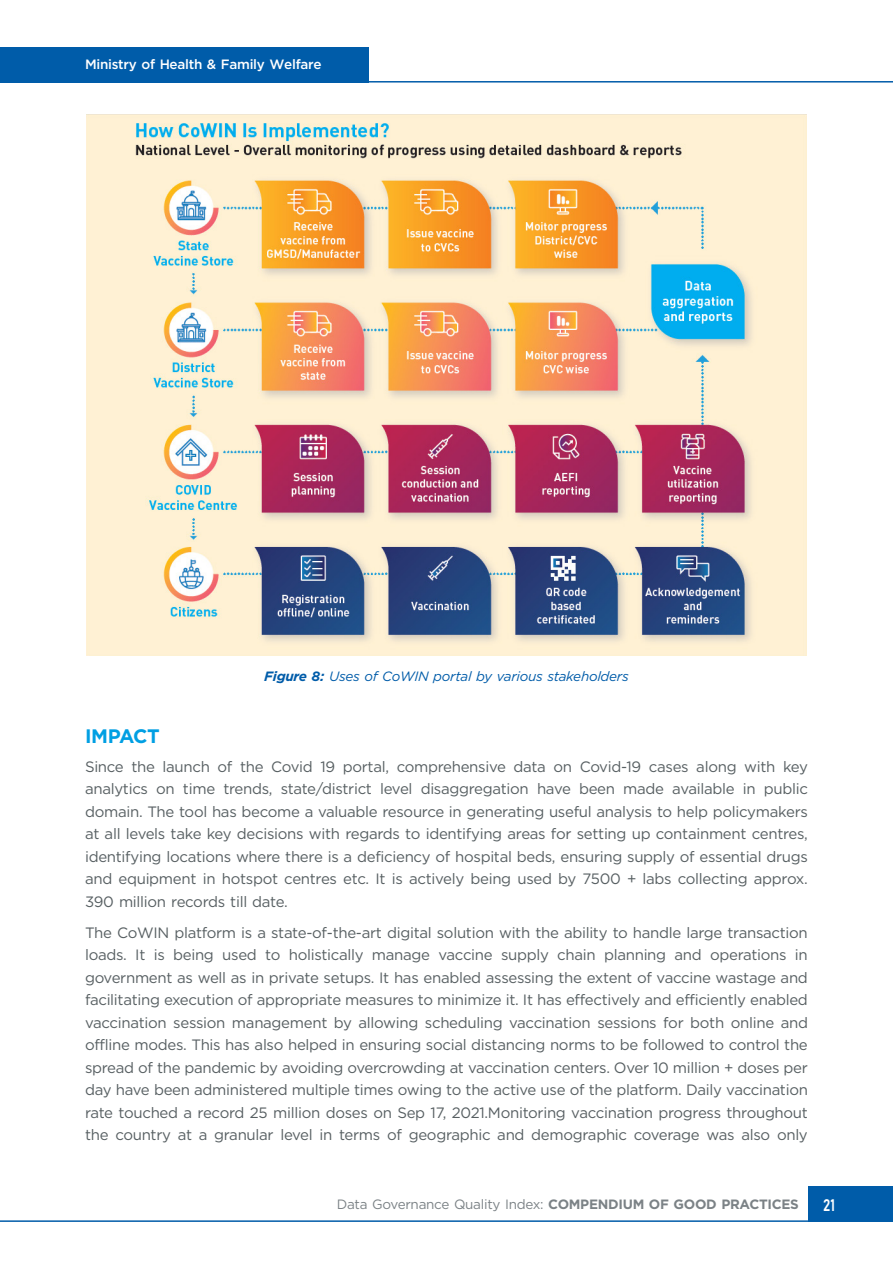
<style>
.page{position:relative;width:893px;height:1263px;background:#fff}
.page>*{position:absolute;margin:0;border:0;box-sizing:border-box;transform-origin:0 0}
.t1{font:700 19.5px "Gotham";letter-spacing:-.02em;color:#009fe3}
.t2{font:16.5px "Bahnschrift";color:#fff;scale:.85 1}
.t3{font:15px/22.5px "Gotham";letter-spacing:-.02em;color:#575f62;text-align:justify}
.t4{font:13.5px "Gotham";letter-spacing:-.02em;color:#7b8286}
.Capation{font:italic 13.5px "Gotham";letter-spacing:-.02em;color:#005ca9}
.t5{font:500 13.5px "Gotham";letter-spacing:-.02em;color:#fff}
.s1{font-weight:700}
</style>
<div class="page">
<img style="left:86px;top:115px;width:721px;height:540px">
<hr style="left:0;top:81px;width:893px;height:2px;background:#005ca9">
<div style="left:0;top:47px;width:369px;height:35px;background:#005ca9"></div>
<hr style="left:0;top:1220px;width:893px;height:2px;background:#005ca9">
<div style="left:808px;top:1186px;width:85px;height:36px;background:#005ca9"></div>
<p class="t5" style="left:85px;top:55px;width:238px">Ministry of Health &amp; Family Welfare</p>
<p class="Capation" style="left:264px;top:668px;width:366px"><span class="s1">Figure 8:</span> Uses of CoWIN portal by various stakeholders</p>
<h1 class="t1" style="left:85px;top:723px;width:76px">IMPACT</h1>
<p class="t3" style="left:85px;top:755px;width:724px">Since the launch of the Covid 19 portal, comprehensive data on Covid-19 cases along with key analytics on time trends, state/district level disaggregation have been made available in public domain. The tool has become a valuable resource in generating useful analysis to help policymakers at all levels take key decisions with regards to identifying areas for setting up containment centres, identifying locations where there is a deficiency of hospital beds, ensuring supply of essential drugs and equipment in hotspot centres etc. It is actively being used by 7500 + labs collecting approx.<br>390 million records till date.</p>
<p class="t3" style="left:85px;top:921px;width:724px">The CoWIN platform is a state-of-the-art digital solution with the ability to handle large transaction loads. It is being used to holistically manage vaccine supply chain planning and operations in government as well as in private setups. It has enabled assessing the extent of vaccine wastage and facilitating execution of appropriate measures to minimize it. It has effectively and efficiently enabled vaccination session management by allowing scheduling vaccination sessions for both online and offline modes. This has also helped in ensuring social distancing norms to be followed to control the spread of the pandemic by avoiding overcrowding at vaccination centers. Over 10 million + doses per day have been administered multiple times owing to the active use of the platform. Daily vaccination rate touched a record 25 million doses on Sep 17, 2021.Monitoring vaccination progress throughout the country at a granular level in terms of geographic and demographic coverage was also only</p>
<p class="t4" style="left:337px;top:1196px;width:464px">Data Governance Quality Index: <span class="s1">COMPENDIUM OF GOOD PRACTICES</span></p>
<p class="t2" style="left:823px;top:1192px;width:16px">21</p>
</div>
